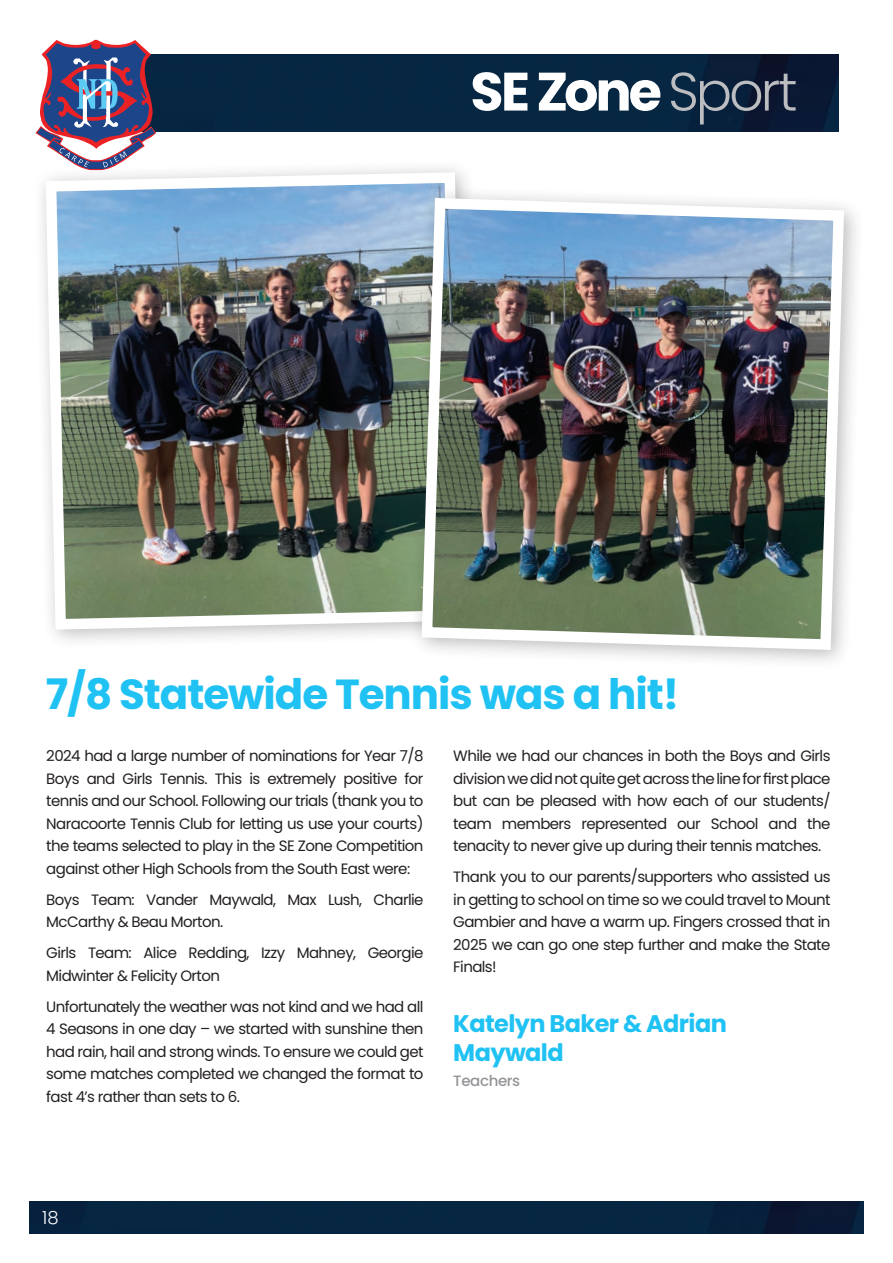
<style>
.page{position:relative;width:893px;height:1263px;background:#fff}
.page>*{position:absolute;margin:0;border:0;box-sizing:border-box;transform-origin:0 0}
.t1{font:700 54px "Poppins";letter-spacing:-.06em;color:#fff}
.t2{font:700 42px "Poppins";letter-spacing:-.025em;color:#1fc2f3}
.t3{font:700 24px/28.8px "Poppins";letter-spacing:-.025em;color:#1fc2f3}
.t4{font:300 18px "Poppins";color:#fff}
.t5{font:15px/22.5px "Poppins";letter-spacing:-.04em;color:#231f20;text-align:justify}
.t6{font:500 15px "Poppins";letter-spacing:-.025em;color:#939598}
.s1{font-weight:300;color:#bcbdc0}
</style>
<div class="page">
<img style="left:30px;top:1201px;width:833px;height:32px">
<img style="left:156px;top:54px;width:683px;height:78px">
<svg style="left:36px;top:40px;width:120px;height:119px"></svg>
<div style="left:33px;top:159px;width:452px;height:491px;background:#231f20;opacity:.3"></div>
<img style="left:40px;top:167px;width:430px;height:468px">
<div style="left:408px;top:185px;width:457px;height:485px;background:#231f20;opacity:.3"></div>
<img style="left:416px;top:193px;width:433px;height:462px">
<h1 class="t1" style="left:470px;top:60px;width:329px">SE Zone <span class="s1">Sport</span></h1>
<h2 class="t2" style="left:46px;top:670px;width:635px">7/8 Statewide Tennis was a hit!</h2>
<p class="t5" style="left:46px;top:745px;width:379px">2024 had a large number of nominations for Year 7/8<br>Boys and Girls Tennis. This is extremely positive for tennis and our School. Following our trials (thank you to Naracoorte Tennis Club for letting us use your courts) the teams selected to play in the SE Zone Competition against other High Schools from the South East were:</p>
<p class="t5" style="left:46px;top:888px;width:379px">Boys Team: Vander Maywald, Max Lush, Charlie<br>McCarthy &amp; Beau Morton.</p>
<p class="t5" style="left:46px;top:942px;width:379px">Girls Team: Alice Redding, Izzy Mahney, Georgie<br>Midwinter &amp; Felicity Orton</p>
<p class="t5" style="left:46px;top:995px;width:379px">Unfortunately the weather was not kind and we had all 4 Seasons in one day – we started with sunshine then had rain, hail and strong winds. To ensure we could get some matches completed we changed the format to fast 4’s rather than sets to 6.</p>
<p class="t5" style="left:453px;top:745px;width:379px">While we had our chances in both the Boys and Girls division we did not quite get across the line for first place but can be pleased with how each of our students/ team members represented our School and the tenacity to never give up during their tennis matches.</p>
<p class="t5" style="left:453px;top:866px;width:379px">Thank you to our parents/supporters who assisted us in getting to school on time so we could travel to Mount Gambier and have a warm up. Fingers crossed that in 2025 we can go one step further and make the State Finals!</p>
<h3 class="t3" style="left:453px;top:1009px;width:275px">Katelyn Baker &amp; Adrian<br>Maywald</h3>
<p class="t6" style="left:453px;top:1072px;width:69px">Teachers</p>
<p class="t4" style="left:42px;top:1207px;width:18px">18</p>
</div>
